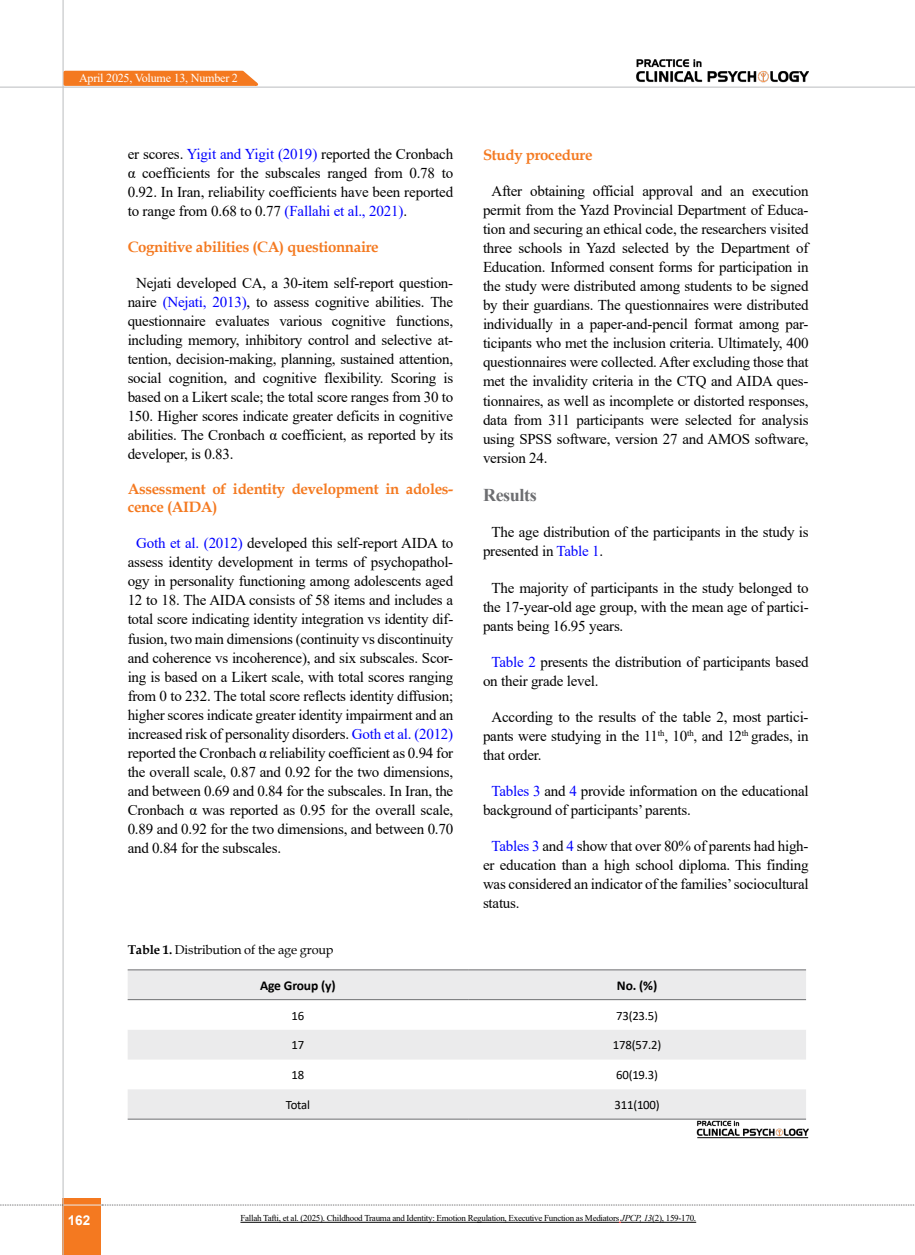
<style>
.page{position:relative;width:915px;height:1255px;background:#fff}
.page>*{position:absolute;margin:0;border:0;box-sizing:border-box;transform-origin:0 0}
.t1{font:700 18px "Times New Roman";letter-spacing:-.02em;color:#6d6e71}
.t2{font:15px/19px "Times New Roman";letter-spacing:-.015em;color:#000;text-align:justify}
.t3{font:700 15px/18px "Book Antiqua";letter-spacing:-.02em;color:#f47920}
.t4{font:700 13.5px "Calibri";letter-spacing:-.01em;color:#000}
.t5{font:700 13.5px "Arial";color:#fff}
.t6{font:12.75px "Calibri";letter-spacing:-.015em;color:#000}
.t7{font:12.75px "Book Antiqua";letter-spacing:-.015em;color:#000}
.t8{font:12.15px "Times New Roman";letter-spacing:-.02em;color:#fff}
.t9{font:9px "Times New Roman";letter-spacing:-.03em;color:#000}
.s1{color:#00f}
.s2{font-weight:700}
.s3{font-style:italic}
</style>
<div class="page">
<div style="left:63px;top:1198px;width:38px;height:56px;background:#f47920"></div>
<hr style="left:62px;top:0;width:2px;height:1254px;background:#c2c4c6">
<hr style="left:0;top:87px;width:914px;height:1px;background:#c2c4c6">
<hr style="left:63px;top:1204px;width:38px;height:1px;background:#ebebec">
<svg style="left:0;top:1204px;width:63px;height:1px"></svg>
<svg style="left:102px;top:1204px;width:813px;height:1px"></svg>
<svg style="left:62px;top:69px;width:203px;height:18px;background:#f4944f"></svg>
<img style="left:636px;top:59px;width:172px;height:24px">
<svg style="left:128px;top:970px;width:677px;height:148px;fill:#ebebec"></svg>
<hr style="left:468px;top:969px;width:337px;height:1px;background:#6d6e71">
<hr style="left:128px;top:969px;width:340px;height:1px;background:#6d6e71">
<hr style="left:468px;top:999px;width:337px;height:1px;background:#6d6e71">
<hr style="left:128px;top:999px;width:340px;height:1px;background:#6d6e71">
<hr style="left:468px;top:1118px;width:337px;height:1px;background:#6d6e71">
<hr style="left:128px;top:1118px;width:340px;height:1px;background:#6d6e71">
<img style="left:696px;top:1119px;width:112px;height:20px">
<hr style="left:697px;top:1137px;width:110px;height:1px;background:#000">
<hr style="left:240px;top:1221px;width:378px;height:1px;background:#000">
<hr style="left:620px;top:1221px;width:76px;height:1px;background:#000">
<p class="t8" style="left:79px;top:69px;width:160px">April 2025, Volume 13, Number 2</p>
<p class="t2" style="left:128px;top:144px;width:327px">er scores. <span class="s1">Yigit and Yigit (2019)</span> reported the Cronbach α coefficients for the subscales ranged from 0.78 to 0.92. In Iran, reliability coefficients have been reported to range from 0.68 to 0.77 <span class="s1">(Fallahi et al., 2021)</span>.</p>
<p class="t3" style="left:128px;top:237px;width:252px">Cognitive abilities (CA) questionnaire</p>
<p class="t2" style="left:128px;top:272px;width:327px;text-indent:9px">Nejati developed CA, a 30-item self-report question&shy;naire <span class="s1">(Nejati, 2013)</span>, to assess cognitive abilities. The questionnaire evaluates various cognitive functions, including memory, inhibitory control and selective at&shy;tention, decision-making, planning, sustained attention, social cognition, and cognitive flexibility. Scoring is based on a Likert scale; the total score ranges from 30 to 150. Higher scores indicate greater deficits in cognitive abilities. The Cronbach α coefficient, as reported by its developer, is 0.83.</p>
<p class="t3" style="left:128px;top:480px;width:327px">Assessment of identity development in adoles&shy;cence (AIDA)</p>
<p class="t2" style="left:128px;top:533px;width:327px;text-indent:9px"><span class="s1">Goth et al. (2012)</span> developed this self-report AIDA to assess identity development in terms of psychopathol&shy;ogy in personality functioning among adolescents aged 12 to 18. The AIDA consists of 58 items and includes a total score indicating identity integration vs identity dif&shy;fusion, two main dimensions (continuity vs discontinuity and coherence vs incoherence), and six subscales. Scor&shy;ing is based on a Likert scale, with total scores ranging from 0 to 232. The total score reflects identity diffusion; higher scores indicate greater identity impairment and an increased risk of personality disorders. <span class="s1">Goth et al. (2012) </span>reported the Cronbach α reliability coefficient as 0.94 for the overall scale, 0.87 and 0.92 for the two dimensions, and between 0.69 and 0.84 for the subscales. In Iran, the Cronbach α was reported as 0.95 for the overall scale, 0.89 and 0.92 for the two dimensions, and between 0.70 and 0.84 for the subscales.</p>
<p class="t3" style="left:483px;top:146px;width:111px">Study procedure</p>
<p class="t2" style="left:483px;top:181px;width:327px;text-indent:9px">After obtaining official approval and an execution permit from the Yazd Provincial Department of Educa&shy;tion and securing an ethical code, the researchers visited three schools in Yazd selected by the Department of Education. Informed consent forms for participation in the study were distributed among students to be signed by their guardians. The questionnaires were distributed individually in a paper-and-pencil format among par&shy;ticipants who met the inclusion criteria. Ultimately, 400 questionnaires were collected. After excluding those that met the invalidity criteria in the CTQ and AIDA ques&shy;tionnaires, as well as incomplete or distorted responses, data from 311 participants were selected for analysis using SPSS software, version 27 and AMOS software, version 24.</p>
<p class="t1" style="left:483px;top:482px;width:55px">Results</p>
<p class="t2" style="left:483px;top:522px;width:327px;text-indent:9px">The age distribution of the participants in the study is presented in <span class="s1">Table 1</span>.</p>
<p class="t2" style="left:483px;top:577px;width:327px;text-indent:9px">The majority of participants in the study belonged to the 17-year-old age group, with the mean age of partici&shy;pants being 16.95 years.</p>
<p class="t2" style="left:483px;top:651px;width:327px;text-indent:9px"><span class="s1">Table 2</span> presents the distribution of participants based on their grade level.</p>
<p class="t2" style="left:483px;top:706px;width:327px;text-indent:9px">According to the results of the table 2, most partici&shy;pants were studying in the 11<sup>th</sup>, 10<sup>th</sup>, and 12<sup>th</sup> grades, in that order.</p>
<p class="t2" style="left:483px;top:781px;width:327px;text-indent:9px"><span class="s1">Tables 3</span> and <span class="s1">4</span> provide information on the educational background of participants’ parents.</p>
<p class="t2" style="left:483px;top:836px;width:327px;text-indent:9px"><span class="s1">Tables 3</span> and <span class="s1">4</span> show that over 80% of parents had high&shy;er education than a high school diploma. This finding was considered an indicator of the families’ sociocultural status.</p>
<p class="t7" style="left:128px;top:940px;width:207px"><span class="s2">Table 1.</span> Distribution of the age group</p>
<p class="t4" style="left:260px;top:975px;width:77px">Age Group (y)</p>
<p class="t4" style="left:616px;top:975px;width:42px">No. (%)</p>
<p class="t6" style="left:291px;top:1006px;width:14px">16</p>
<p class="t6" style="left:616px;top:1006px;width:43px">73(23.5)</p>
<p class="t6" style="left:291px;top:1036px;width:14px">17</p>
<p class="t6" style="left:612px;top:1036px;width:50px">178(57.2)</p>
<p class="t6" style="left:291px;top:1066px;width:14px">18</p>
<p class="t6" style="left:616px;top:1066px;width:43px">60(19.3)</p>
<p class="t6" style="left:286px;top:1095px;width:26px">Total</p>
<p class="t6" style="left:614px;top:1095px;width:47px">311(100)</p>
<p class="t5" style="left:68px;top:1210px;width:24px">162</p>
<p class="t9" style="left:240px;top:1211px;width:457px">Fallah Tafti, et al. (2025). Childhood Trauma and Identity: Emotion Regulation, Executive Function as Mediators <span class="s3">JPCP, 13</span>(2), 159-170.</p>
</div>
